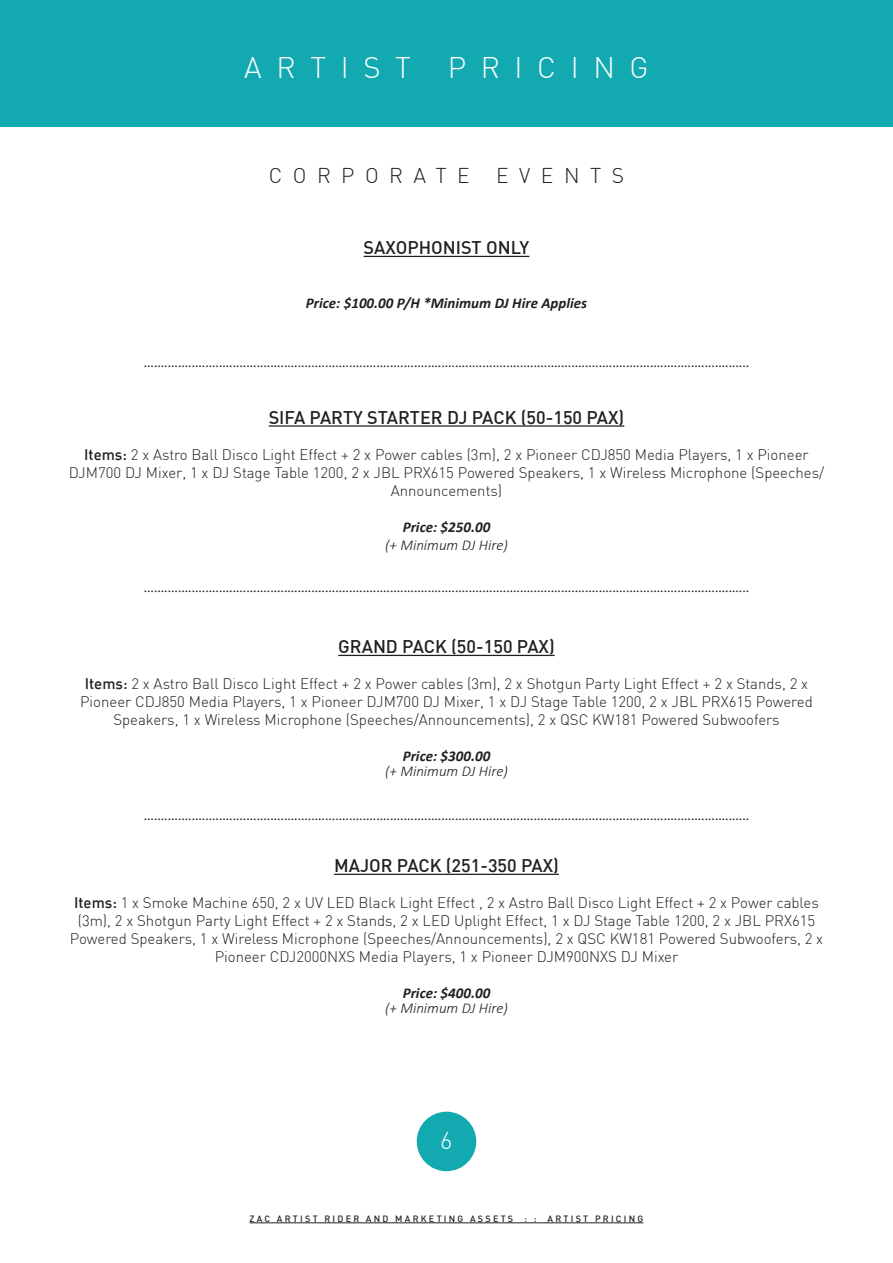
<style>
.page{position:relative;width:893px;height:1263px;background:#fff}
.page>*{position:absolute;margin:0;border:0;box-sizing:border-box;transform-origin:0 0}
.t1{font:300 29.25px "DIN";letter-spacing:.5em;color:#fff}
.t2{font:300 24px "DIN";color:#fff}
.t3{font:300 21px "DIN";letter-spacing:.5em;color:#231f20}
.t4{font:500 18px "DIN";color:#231f20}
.t5{font:300 15px/18px "DIN";color:#231f20;text-align:center}
.t6{font:15px "Minion Pro";color:#231f20}
.t7{font:italic 700 15px "Calibri";color:#231f20}
.t8{font:italic 300 15px "Calibri";color:#231f20}
.t9{font:500 9px "DIN";letter-spacing:.25em;color:#231f20}
.s1{font-weight:500}
</style>
<div class="page">
<div style="left:0;top:0;width:893px;height:127px;background:#13a9b1"></div>
<div style="left:417px;top:1112px;width:59px;height:59px;background:#13a9b1;border-radius:50%"></div>
<hr style="left:334px;top:874px;width:225px;height:1px;background:#231f20">
<hr style="left:338px;top:655px;width:217px;height:1px;background:#231f20">
<hr style="left:269px;top:425px;width:355px;height:2px;background:#231f20">
<hr style="left:364px;top:256px;width:165px;height:1px;background:#231f20">
<hr style="left:250px;top:1222px;width:393px;height:1px;background:#231f20">
<p class="t1" style="left:244px;top:49px;width:168px">ARTIST</p>
<p class="t1" style="left:448px;top:49px;width:202px">PRICING</p>
<p class="t3" style="left:269px;top:162px;width:203px">CORPORATE</p>
<p class="t3" style="left:496px;top:162px;width:129px">EVENTS</p>
<p class="t4" style="left:364px;top:236px;width:167px">SAXOPHONIST ONLY</p>
<p class="t7" style="left:306px;top:292px;width:283px">Price: $100.00 P/H *Minimum DJ Hire Applies</p>
<p class="t6" style="left:144px;top:352px;width:607px">.................................................................................................................................................................................</p>
<p class="t4" style="left:269px;top:405px;width:357px">SIFA PARTY STARTER DJ PACK (50-150 PAX)</p>
<p class="t5" style="left:69px;top:445px;width:757px"><span class="s1">Items:</span> 2 x Astro Ball Disco Light Effect + 2 x Power cables (3m), 2 x Pioneer CDJ850 Media Players, 1 x Pioneer<br>DJM700 DJ Mixer, 1 x DJ Stage Table 1200, 2 x JBL PRX615 Powered Speakers, 1 x Wireless Microphone (Speeches/<br>Announcements)</p>
<p class="t7" style="left:403px;top:516px;width:89px">Price: $250.00</p>
<p class="t8" style="left:385px;top:535px;width:124px">(+ Minimum DJ Hire)</p>
<p class="t6" style="left:144px;top:578px;width:607px">.................................................................................................................................................................................</p>
<p class="t4" style="left:338px;top:635px;width:218px">GRAND PACK (50-150 PAX)</p>
<p class="t5" style="left:80px;top:674px;width:734px"><span class="s1">Items:</span> 2 x Astro Ball Disco Light Effect + 2 x Power cables (3m), 2 x Shotgun Party Light Effect + 2 x Stands, 2 x<br>Pioneer CDJ850 Media Players, 1 x Pioneer DJM700 DJ Mixer, 1 x DJ Stage Table 1200, 2 x JBL PRX615 Powered<br>Speakers, 1 x Wireless Microphone (Speeches/Announcements), 2 x QSC KW181 Powered Subwoofers</p>
<p class="t7" style="left:403px;top:745px;width:89px">Price: $300.00</p>
<p class="t8" style="left:385px;top:762px;width:124px">(+ Minimum DJ Hire)</p>
<p class="t6" style="left:144px;top:805px;width:607px">.................................................................................................................................................................................</p>
<p class="t4" style="left:334px;top:854px;width:226px">MAJOR PACK (251-350 PAX)</p>
<p class="t5" style="left:70px;top:893px;width:755px"><span class="s1">Items:</span> 1 x Smoke Machine 650, 2 x UV LED Black Light Effect , 2 x Astro Ball Disco Light Effect + 2 x Power cables (3m), 2 x Shotgun Party Light Effect + 2 x Stands, 2 x LED Uplight Effect, 1 x DJ Stage Table 1200, 2 x JBL PRX615<br>Powered Speakers, 1 x Wireless Microphone (Speeches/Announcements), 2 x QSC KW181 Powered Subwoofers, 2 x Pioneer CDJ2000NXS Media Players, 1 x Pioneer DJM900NXS DJ Mixer</p>
<p class="t7" style="left:403px;top:982px;width:89px">Price: $400.00</p>
<p class="t8" style="left:385px;top:998px;width:124px">(+ Minimum DJ Hire)</p>
<p class="t2" style="left:440px;top:1125px;width:14px">6</p>
<p class="t9" style="left:250px;top:1212px;width:395px">ZAC ARTIST RIDER AND MARKETING ASSETS : : ARTIST PRICING</p>
</div>
